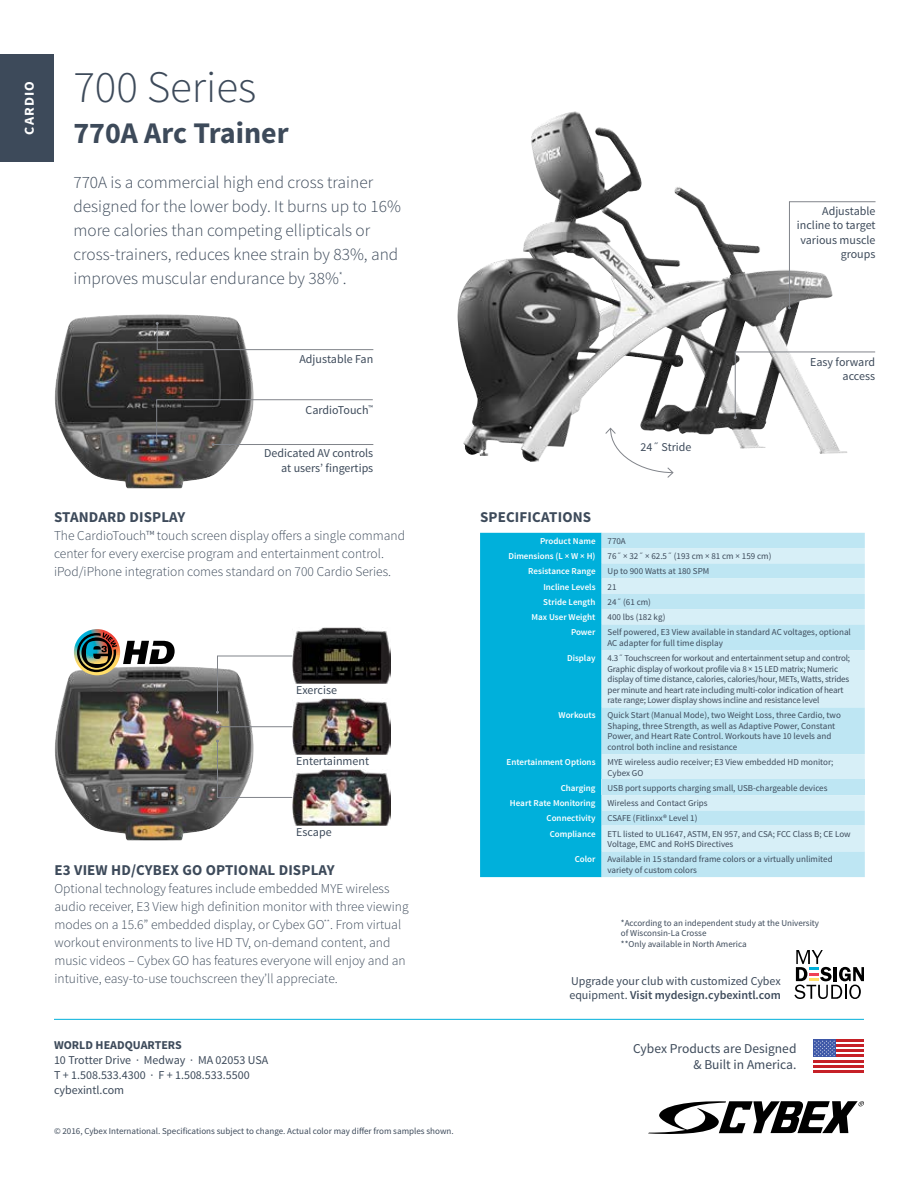
<style>
.page{position:relative;width:918px;height:1188px;background:#fff}
.page>*{position:absolute;margin:0;border:0;box-sizing:border-box;transform-origin:0 0}
.t1{font:300 45px "Source Sans Pro";color:#3d4a5a}
.t2{font:700 30px "Source Sans Pro";color:#3d4a5a}
.t3{font:300 17.25px/24px "Source Sans Pro";color:#3d4a5a}
.t4{font:700 15px "Source Sans Pro";letter-spacing:.01em;color:#3d4a5a}
.t5{font:300 13.5px/18px "Source Sans Pro";color:#3d4a5a}
.t6{font:13.5px/16.2px "Source Sans Pro";color:#3d4a5a;text-align:right}
.t7{font:700 13.5px "Source Sans Pro";letter-spacing:.075em;color:#fff;scale:1.05 1}
.t8{font:12px/14.4px "Source Sans Pro";color:#3d4a5a;text-align:right}
.t9{font:700 12px "Source Sans Pro";color:#3d4a5a}
.t10{font:9px/10.5px "Source Sans Pro";color:#3d4a5a}
.t11{font:9px/10.5px "Source Sans Pro";letter-spacing:-.02em;color:#3d4a5a}
.t12{font:600 9px "Source Sans Pro";color:#fff}
.s1{font-weight:600}
</style>
<div class="page">
<svg style="left:648px;top:1101px;width:216px;height:33px"></svg>
<hr style="left:836px;top:1040px;width:28px;height:2px;background:#c62027">
<hr style="left:836px;top:1045px;width:28px;height:2px;background:#c62027">
<hr style="left:836px;top:1050px;width:28px;height:2px;background:#c62027">
<hr style="left:836px;top:1055px;width:28px;height:2px;background:#c62027">
<hr style="left:813px;top:1060px;width:51px;height:2px;background:#c62027">
<hr style="left:813px;top:1065px;width:51px;height:2px;background:#c62027">
<hr style="left:813px;top:1070px;width:51px;height:2px;background:#c62027">
<div style="left:813px;top:1040px;width:23px;height:17px;background:#3d57a7"></div>
<svg style="left:814px;top:1040px;width:21px;height:16px"></svg>
<svg style="left:794px;top:950px;width:70px;height:49px"></svg>
<div style="left:0;top:54px;width:54px;height:108px;background:#3d4a5a"></div>
<hr style="left:54px;top:1019px;width:810px;height:1px;background:#00b0db">
<img style="left:458px;top:111px;width:237px;height:351px">
<img style="left:55px;top:314px;width:199px;height:174px">
<svg style="left:156px;top:322px;width:218px;height:28px"></svg>
<svg style="left:605px;top:427px;width:69px;height:51px"></svg>
<svg style="left:788px;top:201px;width:88px;height:108px"></svg>
<svg style="left:734px;top:351px;width:142px;height:68px"></svg>
<svg style="left:155px;top:399px;width:219px;height:47px"></svg>
<svg style="left:480px;top:533px;width:385px;height:344px;background:#38c0e2"></svg>
<div style="left:602px;top:594px;width:263px;height:283px;background:#bee6f3"></div>
<svg style="left:602px;top:609px;width:263px;height:242px;background:#cdebf5"></svg>
<div style="left:602px;top:780px;width:263px;height:15px;background:#bee6f3"></div>
<img style="left:55px;top:666px;width:199px;height:174px">
<img style="left:293px;top:628px;width:97px;height:55px">
<img style="left:292px;top:699px;width:98px;height:55px">
<img style="left:292px;top:770px;width:98px;height:55px">
<img style="left:74px;top:629px;width:101px;height:46px">
<svg style="left:216px;top:655px;width:77px;height:59px"></svg>
<hr style="left:218px;top:726px;width:74px;height:1px;background:#81848a">
<svg style="left:216px;top:740px;width:77px;height:58px"></svg>
<h3 class="t7" style="left:21px;top:135px;width:52px;rotate:-90deg">CARDIO</h3>
<h1 class="t1" style="left:73px;top:59px;width:185px">700 Series</h1>
<h2 class="t2" style="left:73px;top:113px;width:217px">770A Arc Trainer</h2>
<h3 class="t3" style="left:73px;top:171px;width:329px">770A is a commercial high end cross trainer designed for the lower body. It burns up to 16% more calories than competing ellipticals or cross-trainers, reduces knee strain by 83%, and improves muscular endurance by 38%<sup>*</sup>.</h3>
<h3 class="t8" style="left:797px;top:204px;width:80px">Adjustable incline to target various muscle groups</h3>
<h3 class="t8" style="left:299px;top:352px;width:75px">Adjustable Fan</h3>
<h3 class="t8" style="left:810px;top:355px;width:67px">Easy forward access</h3>
<h3 class="t8" style="left:306px;top:403px;width:69px">CardioTouch<sup>™</sup></h3>
<h3 class="t8" style="left:264px;top:446px;width:111px">Dedicated AV controls at users’ fingertips</h3>
<h3 class="t8" style="left:641px;top:440px;width:52px">24˝ Stride</h3>
<h3 class="t4" style="left:54px;top:508px;width:133px">STANDARD DISPLAY</h3>
<h3 class="t4" style="left:480px;top:508px;width:113px">SPECIFICATIONS</h3>
<h3 class="t5" style="left:54px;top:527px;width:353px">The CardioTouch™ touch screen display offers a single command center for every exercise program and entertainment control. iPod/iPhone integration comes standard on 700 Cardio Series.</h3>
<p class="t12" style="left:540px;top:535px;width:57px">Product Name</p>
<p class="t10" style="left:608px;top:536px;width:20px">770A</p>
<p class="t12" style="left:508px;top:550px;width:89px">Dimensions (L × W × H)</p>
<p class="t10" style="left:608px;top:551px;width:165px">76˝ × 32˝ × 62.5˝ (193 cm × 81 cm × 159 cm)</p>
<p class="t12" style="left:528px;top:566px;width:69px">Resistance Range</p>
<p class="t10" style="left:608px;top:566px;width:103px">Up to 900 Watts at 180 SPM</p>
<p class="t12" style="left:543px;top:581px;width:54px">Incline Levels</p>
<p class="t10" style="left:608px;top:581px;width:10px">21</p>
<p class="t12" style="left:543px;top:596px;width:54px">Stride Length</p>
<p class="t10" style="left:608px;top:597px;width:45px">24˝ (61 cm)</p>
<p class="t12" style="left:532px;top:611px;width:66px">Max User Weight</p>
<p class="t10" style="left:608px;top:612px;width:59px">400 lbs (182 kg)</p>
<p class="t12" style="left:571px;top:627px;width:26px">Power</p>
<p class="t10" style="left:608px;top:627px;width:245px">Self powered, E3 View available in standard AC voltages, optional<br>AC adapter for full time display</p>
<p class="t12" style="left:567px;top:652px;width:30px">Display</p>
<p class="t11" style="left:608px;top:653px;width:244px">4.3˝ Touchscreen for workout and entertainment setup and control; Graphic display of workout profile via 8 × 15 LED matrix; Numeric display of time distance, calories, calories/hour, METs, Watts, strides per minute and heart rate including multi-color indication of heart rate range; Lower display shows incline and resistance level</p>
<p class="t12" style="left:559px;top:710px;width:39px">Workouts</p>
<p class="t10" style="left:608px;top:710px;width:235px">Quick Start (Manual Mode), two Weight Loss, three Cardio, two Shaping, three Strength, as well as Adaptive Power, Constant Power, and Heart Rate Control. Workouts have 10 levels and control both incline and resistance</p>
<p class="t12" style="left:507px;top:756px;width:91px">Entertainment Options</p>
<p class="t10" style="left:608px;top:757px;width:227px">MYE wireless audio receiver; E3 View embedded HD monitor;<br>Cybex GO</p>
<p class="t12" style="left:561px;top:782px;width:36px">Charging</p>
<p class="t10" style="left:608px;top:783px;width:221px">USB port supports charging small, USB-chargeable devices</p>
<p class="t12" style="left:510px;top:797px;width:87px">Heart Rate Monitoring</p>
<p class="t10" style="left:608px;top:798px;width:102px">Wireless and Contact Grips</p>
<p class="t12" style="left:547px;top:813px;width:51px">Connectivity</p>
<p class="t10" style="left:608px;top:813px;width:91px">CSAFE (Fitlinxx® Level 1)</p>
<p class="t12" style="left:550px;top:828px;width:47px">Compliance</p>
<p class="t10" style="left:608px;top:829px;width:245px">ETL listed to UL1647, ASTM, EN 957, and CSA; FCC Class B; CE Low<br>Voltage, EMC and RoHS Directives</p>
<p class="t12" style="left:575px;top:854px;width:22px">Color</p>
<p class="t10" style="left:608px;top:854px;width:227px">Available in 15 standard frame colors or a virtually unlimited variety of custom colors</p>
<h3 class="t8" style="left:296px;top:683px;width:42px">Exercise</h3>
<h3 class="t8" style="left:296px;top:754px;width:74px">Entertainment</h3>
<h3 class="t8" style="left:296px;top:825px;width:37px">Escape</h3>
<h3 class="t4" style="left:55px;top:861px;width:282px">E3 VIEW HD/CYBEX GO OPTIONAL DISPLAY</h3>
<p class="t5" style="left:55px;top:880px;width:356px">Optional technology features include embedded MYE wireless audio receiver, E3 View high definition monitor with three viewing modes on a 15.6” embedded display, or Cybex GO<sup>**</sup>. From virtual workout environments to live HD TV, on-demand content, and music videos – Cybex GO has features everyone will enjoy and an intuitive, easy-to-use touchscreen they’ll appreciate.</p>
<p class="t10" style="left:621px;top:918px;width:200px">*According to an independent study at the University of Wisconsin-La Crosse<br>**Only available in North America</p>
<h3 class="t8" style="left:569px;top:974px;width:213px;text-align:left">Upgrade your club with customized Cybex equipment. <span class="s1">Visit mydesign.cybexintl.com</span></h3>
<h3 class="t9" style="left:54px;top:1037px;width:129px">WORLD HEADQUARTERS</h3>
<h3 class="t8" style="left:54px;top:1052px;width:216px;line-height:15px;text-align:left">10 Trotter Drive · Medway · MA 02053 USA<br>T + 1.508.533.4300 · F + 1.508.533.5500 cybexintl.com</h3>
<p class="t10" style="left:54px;top:1126px;width:401px">© 2016, Cybex International. Specifications subject to change. Actual color may differ from samples shown.</p>
<h3 class="t6" style="left:633px;top:1041px;width:165px">Cybex Products are Designed &amp; Built in America.</h3>
</div>
